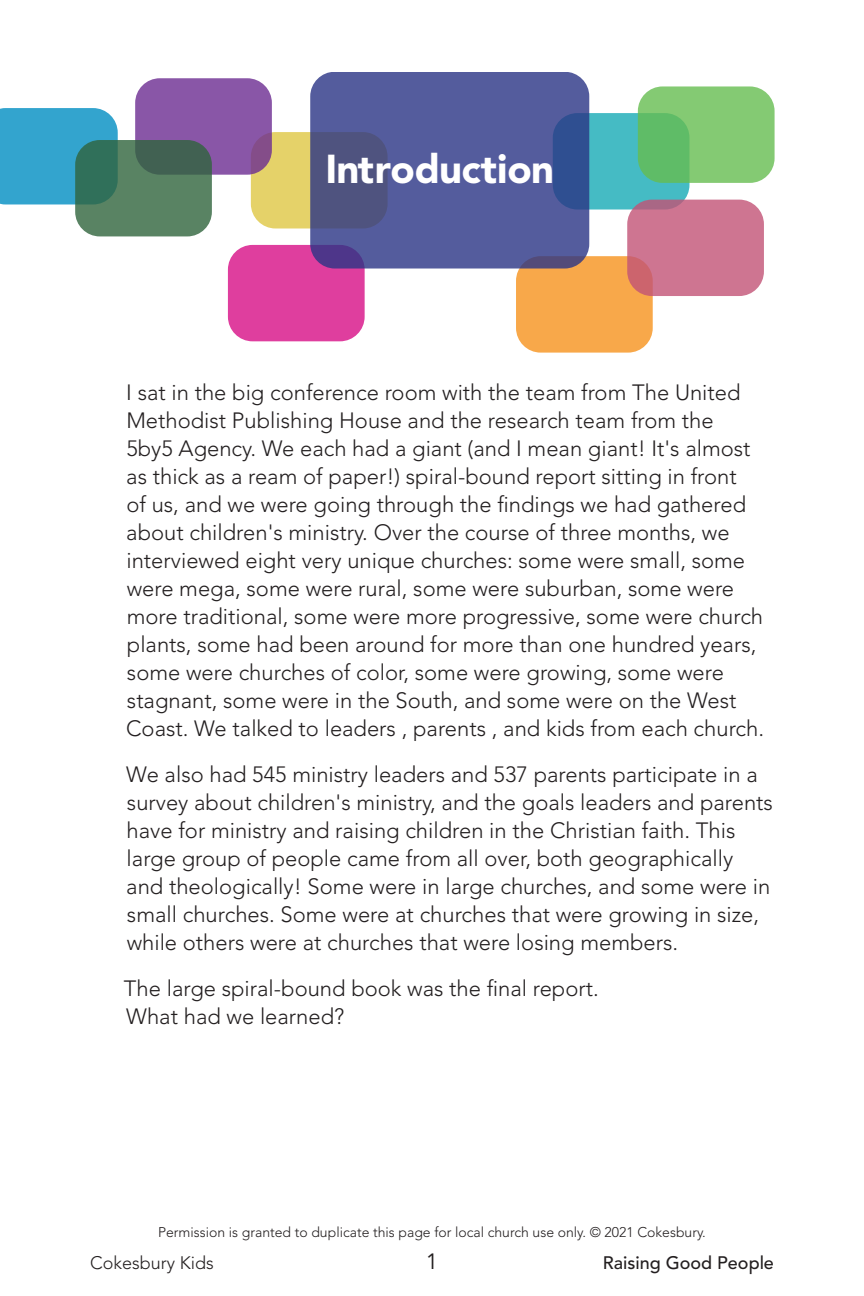
<style>
.page{position:relative;width:864px;height:1296px;background:#fff}
.page>*{position:absolute;margin:0;border:0;box-sizing:border-box;transform-origin:0 0}
.ch_title_2{font:900 40px "Avenir LT Std";letter-spacing:-.02em;color:#fff}
.body{font:300 22px/28px "Avenir LT Std";color:#231f20}
.t1{font:22px "Avenir LT Std";color:#231f20}
.t2{font:500 18px "Avenir LT Std";color:#231f20}
.t3{font:300 18px "Avenir LT Std";color:#231f20}
.t4{font:300 14px "Avenir LT Std";color:#231f20}
</style>
<div class="page">
<div style="left:251px;top:132px;width:137px;height:96px;background:#e5d269;border-radius:25px"></div>
<div style="left:0;top:108px;width:118px;height:96px;background:#33a4ce"></div>
<div style="left:553px;top:113px;width:136px;height:97px;background:#45bbc4;border-radius:25px"></div>
<div style="left:228px;top:245px;width:137px;height:96px;background:#df3e9e;border-radius:25px"></div>
<svg style="left:135px;top:78px;width:137px;height:97px;background:#8956a5"></svg>
<svg style="left:75px;top:140px;width:137px;height:96px;background:#4c785e"></svg>
<div style="left:516px;top:256px;width:137px;height:97px;background:#f8a84a;border-radius:25px"></div>
<svg style="left:627px;top:200px;width:137px;height:96px;background:#cc738e"></svg>
<svg style="left:638px;top:86px;width:137px;height:97px;background:#7bc671"></svg>
<svg style="left:310px;top:72px;width:279px;height:197px;background:#515997"></svg>
<p class="ch_title_2" style="left:325px;top:145px;width:230px">Introduction</p>
<p class="body" style="left:126px;top:379px;width:639px">I sat in the big conference room with the team from The United Methodist Publishing House and the research team from the 5by5 Agency. We each had a giant (and I mean giant! It's almost as thick as a ream of paper!) spiral-bound report sitting in front<br>of us, and we were going through the findings we had gathered about children's ministry. Over the course of three months, we interviewed eight very unique churches: some were small, some were mega, some were rural, some were suburban, some were more traditional, some were more progressive, some were church plants, some had been around for more than one hundred years, some were churches of color, some were growing, some were stagnant, some were in the South, and some were on the West Coast. We talked to leaders , parents , and kids from each church.</p>
<p class="body" style="left:126px;top:761px;width:648px">We also had 545 ministry leaders and 537 parents participate in a survey about children's ministry, and the goals leaders and parents have for ministry and raising children in the Christian faith. This large group of people came from all over, both geographically and theologically! Some were in large churches, and some were in small churches. Some were at churches that were growing in size, while others were at churches that were losing members.</p>
<p class="body" style="left:124px;top:975px;width:476px">The large spiral-bound book was the final report.<br>What had we learned?</p>
<p class="t4" style="left:158px;top:1224px;width:549px">Permission is granted to duplicate this page for local church use only. © 2021 Cokesbury.</p>
<p class="t3" style="left:90px;top:1252px;width:125px">Cokesbury Kids</p>
<p class="t1" style="left:426px;top:1249px;width:14px">1</p>
<p class="t2" style="left:603px;top:1252px;width:173px">Raising Good People</p>
</div>
